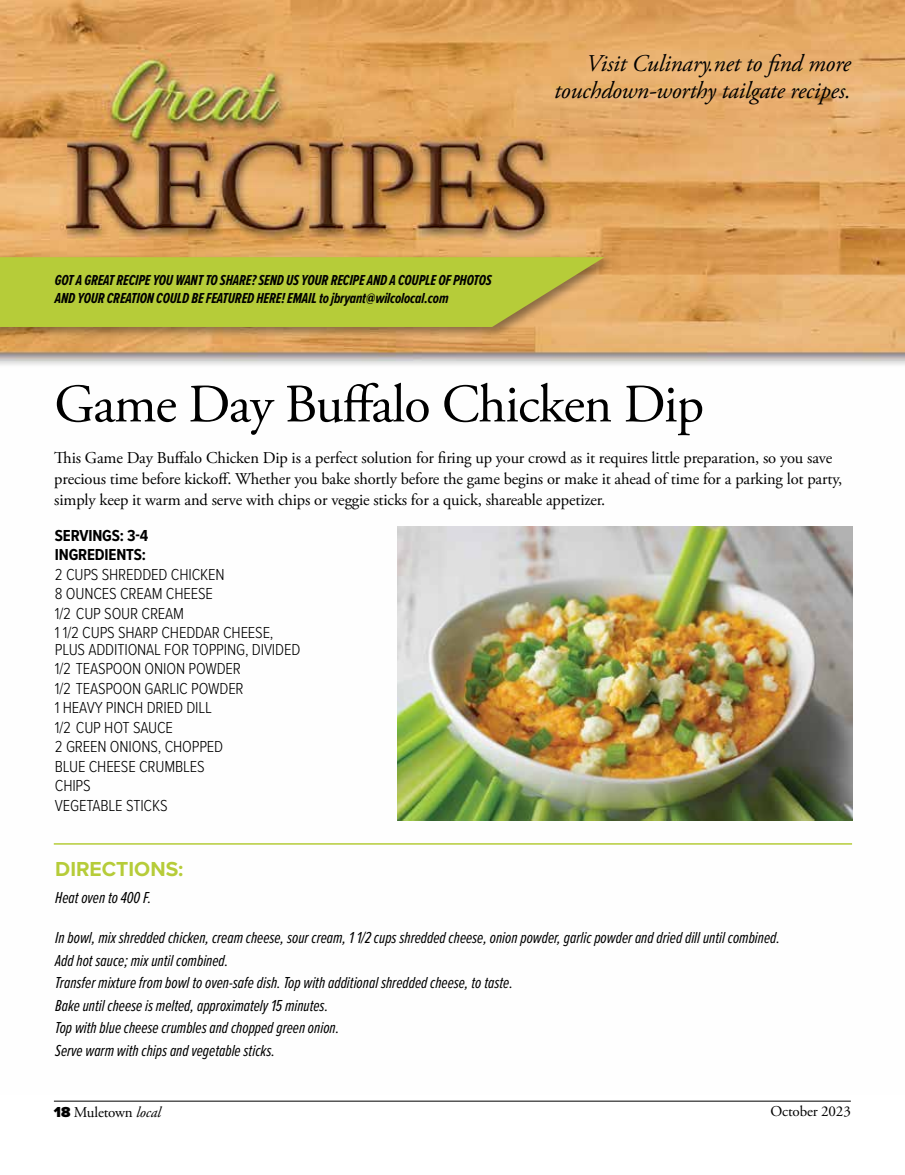
<style>
.page{position:relative;width:905px;height:1175px;background:#fff}
.page>*{position:absolute;margin:0;border:0;box-sizing:border-box;transform-origin:0 0}
.t1{font:54px "Adobe Garamond Pro";letter-spacing:-.02em;color:#000}
.t2{font:italic 24px/27px "Adobe Garamond Pro";letter-spacing:-.01em;color:#000;text-align:right}
.t3{font:700 21px "Proxima Nova";color:#b6cc39}
.t4{font:italic 16.5px/22.5px "Proxima Nova Ex Cn";color:#000}
.t5{font:16.5px/21px "Adobe Garamond Pro";letter-spacing:-.01em;color:#000}
.t6{font:300 16.5px/19.5px "Proxima Nova Cond";letter-spacing:-.01em;color:#000}
.t7{font:700 16.5px/19.5px "Proxima Nova Cond";letter-spacing:-.01em;color:#000}
.t8{font:italic 700 15px/18px "Proxima Nova Ex Cn";letter-spacing:-.01em;color:#000}
.t9{font:15px "Adobe Garamond Pro";letter-spacing:-.01em;color:#000}
.s1{font-family:"Proxima Nova";font-weight:900}
.s2{font-style:italic}
</style>
<div class="page">
<hr style="left:54px;top:1100px;width:796px;height:1px;background:#000">
<img style="left:0;top:0;width:904px;height:845px">
<hr style="left:54px;top:843px;width:798px;height:1px;background:#b6cc39">
<img style="left:397px;top:526px;width:455px;height:294px">
<div style="left:0;top:254px;width:615px;height:86px;background:#000;opacity:.4"></div>
<svg style="left:0;top:257px;width:604px;height:70px"></svg>
<h2 class="t2" style="left:554px;top:50px;width:298px">Visit Culinary.net to find more touchdown-worthy tailgate recipes.</h2>
<p class="t8" style="left:55px;top:270px;width:438px">GOT A GREAT RECIPE YOU WANT TO SHARE? SEND US YOUR RECIPE AND A COUPLE OF PHOTOS<br>AND YOUR CREATION COULD BE FEATURED HERE! EMAIL to jbryant@wilcolocal.com</p>
<h1 class="t1" style="left:54px;top:372px;width:651px">Game Day Buffalo Chicken Dip</h1>
<p class="t5" style="left:54px;top:448px;width:789px">This Game Day Buffalo Chicken Dip is a perfect solution for firing up your crowd as it requires little preparation, so you save precious time before kickoff. Whether you bake shortly before the game begins or make it ahead of time for a parking lot party, simply keep it warm and serve with chips or veggie sticks for a quick, shareable appetizer.</p>
<p class="t7" style="left:55px;top:525px;width:95px">SERVINGS: 3-4<br>INGREDIENTS:</p>
<p class="t6" style="left:55px;top:564px;width:220px">2 CUPS SHREDDED CHICKEN<br>8 OUNCES CREAM CHEESE<br>1/2 CUP SOUR CREAM<br>1 1/2 CUPS SHARP CHEDDAR CHEESE,</p>
<p class="t6" style="left:55px;top:639px;width:247px">PLUS ADDITIONAL FOR TOPPING, DIVIDED<br>1/2 TEASPOON ONION POWDER<br>1/2 TEASPOON GARLIC POWDER<br>1 HEAVY PINCH DRIED DILL<br>1/2 CUP HOT SAUCE<br>2 GREEN ONIONS, CHOPPED<br>BLUE CHEESE CRUMBLES<br>CHIPS<br>VEGETABLE STICKS</p>
<p class="t3" style="left:55px;top:853px;width:130px">DIRECTIONS:</p>
<p class="t4" style="left:55px;top:885px;width:98px">Heat oven to 400 F.</p>
<p class="t4" style="left:55px;top:926px;width:726px">In bowl, mix shredded chicken, cream cheese, sour cream, 1 1/2 cups shredded cheese, onion powder, garlic powder and dried dill until combined.<br>Add hot sauce; mix until combined.<br>Transfer mixture from bowl to oven-safe dish. Top with additional shredded cheese, to taste.<br>Bake until cheese is melted, approximately 15 minutes.<br>Top with blue cheese crumbles and chopped green onion.<br>Serve warm with chips and vegetable sticks.</p>
<p class="t9" style="left:54px;top:1102px;width:108px"><span class="s1">18</span> Muletown <span class="s2">local</span></p>
<p class="t9" style="left:770px;top:1102px;width:82px">October 2023</p>
</div>
